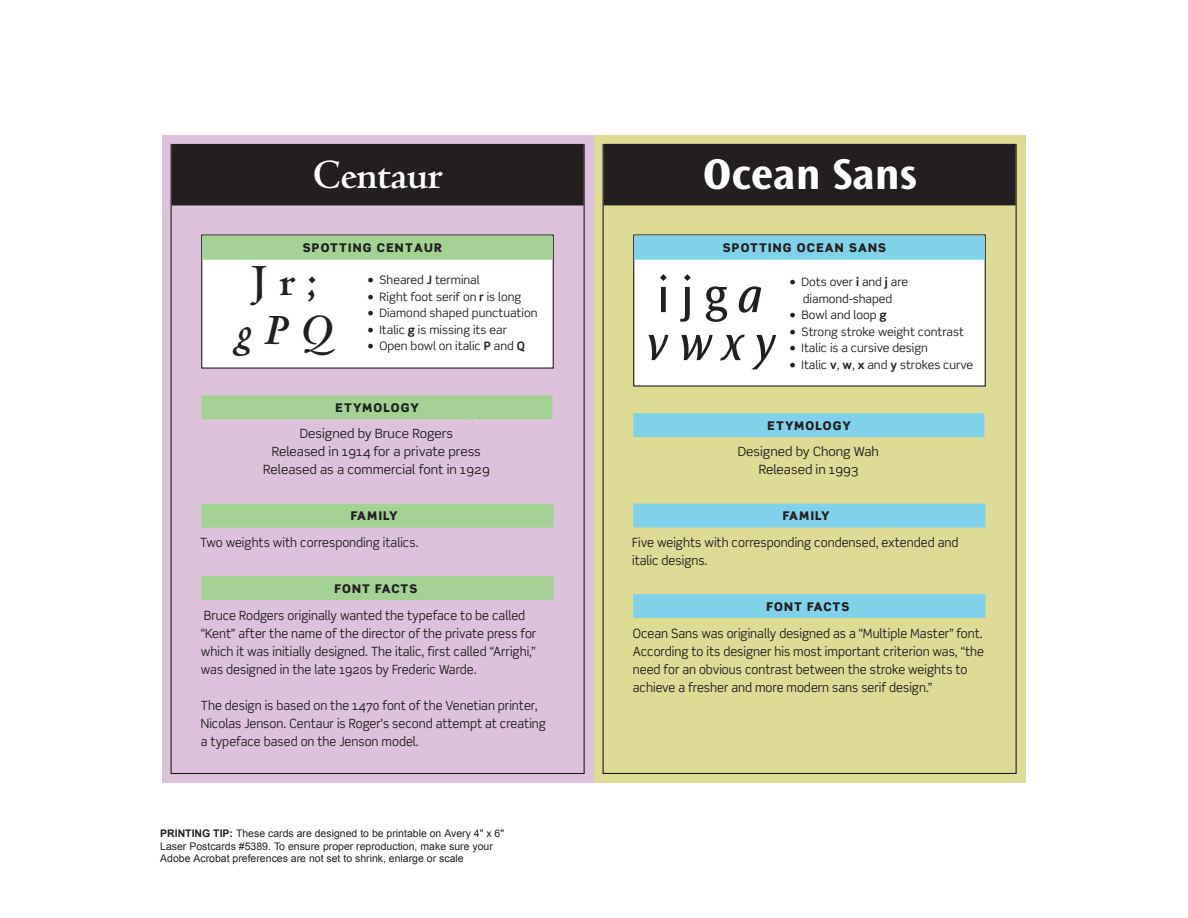
<style>
.page{position:relative;width:1188px;height:918px;background:#fff}
.page>*{position:absolute;margin:0;border:0;box-sizing:border-box;transform-origin:0 0}
.t1{font:italic 51px/48px "Ocean Sans";color:#231f20}
.t2{font:700 46.5px/49.5px "Centaur";color:#231f20;text-align:center}
.t3{font:700 45px "Ocean Sans";color:#fff}
.t4{font:700 43.5px "Centaur";letter-spacing:-.01em;color:#fff}
.t5{font:12.75px/18px "Scene";color:#231f20;scale:.94 1}
.t6{font:12.75px/18px "Scene";color:#231f20;text-align:center}
.t7{font:900 12px "Scene";letter-spacing:.1em;color:#231f20}
.t8{font:900 12px "Scene";letter-spacing:.08em;color:#231f20}
.t9{font:11.7px/16.5px "Scene";color:#231f20;text-align:center}
.t10{font:10.5px/12.6px "Arial";color:#231f20}
.s1{font-style:italic}
.s2{font-size:13.5px}
.s3{font-weight:700}
.s4{font-style:normal}
</style>
<div class="page">
<div style="left:162px;top:135px;width:432px;height:648px;background:#ddc2db"></div>
<div style="left:172px;top:145px;width:412px;height:60px;background:#231f20"></div>
<div style="left:201px;top:504px;width:353px;height:24px;background:#a3d294"></div>
<div style="left:201px;top:576px;width:353px;height:24px;background:#a3d294"></div>
<div style="left:201px;top:395px;width:351px;height:24px;background:#a3d294"></div>
<div style="left:202px;top:235px;width:351px;height:133px;background:#fff"></div>
<div style="left:202px;top:236px;width:351px;height:24px;background:#a3d294"></div>
<div style="left:594px;top:135px;width:432px;height:648px;background:#dddb94"></div>
<div style="left:604px;top:145px;width:412px;height:60px;background:#231f20"></div>
<div style="left:633px;top:504px;width:353px;height:24px;background:#7fd2e7"></div>
<div style="left:633px;top:594px;width:353px;height:24px;background:#7fd2e7"></div>
<div style="left:633px;top:413px;width:351px;height:24px;background:#7fd2e7"></div>
<div style="left:634px;top:235px;width:351px;height:151px;background:#fff"></div>
<div style="left:633px;top:234px;width:353px;height:153px;border:1px solid #231f20"></div>
<div style="left:634px;top:236px;width:351px;height:24px;background:#7fd2e7"></div>
<p class="t4" style="left:313px;top:151px;width:131px">Centaur</p>
<p class="t7" style="left:303px;top:240px;width:141px">SPOTTING CENTAUR</p>
<p class="t2" style="left:237px;top:257px;width:95px">Jr; <span class="s1">gPQ</span></p>
<p class="t9" style="left:367px;top:272px;width:114px"><span class="s2">•</span> Sheared <span class="s3">J</span> terminal</p>
<p class="t9" style="left:367px;top:288px;width:156px"><span class="s2">•</span> Right foot serif on <span class="s3">r</span> is long</p>
<p class="t9" style="left:367px;top:305px;width:172px"><span class="s2">•</span> Diamond shaped punctuation</p>
<p class="t9" style="left:367px;top:321px;width:141px"><span class="s2">•</span> Italic <span class="s3">g</span> is missing its ear</p>
<p class="t9" style="left:367px;top:338px;width:159px"><span class="s2">•</span> Open bowl on italic <span class="s3">P</span> and <span class="s3">Q</span></p>
<p class="t7" style="left:336px;top:400px;width:85px">ETYMOLOGY</p>
<p class="t6" style="left:263px;top:424px;width:228px">Designed by Bruce Rogers<br>Released in 1914 for a private press<br>Released as a commercial font in 1929</p>
<p class="t7" style="left:351px;top:508px;width:49px">FAMILY</p>
<p class="t5" style="left:200px;top:533px;width:234px">Two weights with corresponding italics.</p>
<p class="t8" style="left:335px;top:580px;width:84px">FONT FACTS</p>
<p class="t5" style="left:201px;top:606px;width:358px">Bruce Rodgers originally wanted the typeface to be called “Kent” after the name of the director of the private press for which it was initially designed. The italic, first called “Arrighi,” was designed in the late 1920s by Frederic Warde.</p>
<p class="t5" style="left:201px;top:696px;width:369px">The design is based on the 1470 font of the Venetian printer,<br>Nicolas Jenson. Centaur is Roger’s second attempt at creating a typeface based on the Jenson model.</p>
<p class="t10" style="left:160px;top:827px;width:346px"><span class="s3">PRINTING TIP:</span> These cards are designed to be printable on Avery 4" x 6"<br>Laser Postcards #5389. To ensure proper reproduction, make sure your<br>Adobe Acrobat preferences are not set to shrink, enlarge or scale</p>
<p class="t3" style="left:703px;top:149px;width:215px">Ocean Sans</p>
<p class="t7" style="left:723px;top:240px;width:165px">SPOTTING OCEAN SANS</p>
<p class="t1" style="left:646px;top:272px;width:131px"><span class="s4">ijg</span>a vwxy</p>
<p class="t9" style="left:789px;top:274px;width:120px"><span class="s2">•</span> Dots over <span class="s3">i</span> and <span class="s3">j</span> are diamond-shaped</p>
<p class="t9" style="left:789px;top:307px;width:99px"><span class="s2">•</span> Bowl and loop <span class="s3">g</span></p>
<p class="t9" style="left:789px;top:323px;width:176px"><span class="s2">•</span> Strong stroke weight contrast</p>
<p class="t9" style="left:789px;top:340px;width:140px"><span class="s2">•</span> Italic is a cursive design</p>
<p class="t9" style="left:789px;top:356px;width:185px"><span class="s2">•</span> Italic <span class="s3">v</span>, <span class="s3">w</span>, <span class="s3">x</span> and <span class="s3">y</span> strokes curve</p>
<p class="t7" style="left:768px;top:418px;width:85px">ETYMOLOGY</p>
<p class="t6" style="left:738px;top:442px;width:143px">Designed by Chong Wah<br>Released in 1993</p>
<p class="t7" style="left:783px;top:508px;width:49px">FAMILY</p>
<p class="t5" style="left:632px;top:533px;width:349px">Five weights with corresponding condensed, extended and italic designs.</p>
<p class="t8" style="left:767px;top:598px;width:84px">FONT FACTS</p>
<p class="t5" style="left:633px;top:624px;width:375px">Ocean Sans was originally designed as a “Multiple Master” font.<br>According to its designer his most important criterion was, “the need for an obvious contrast between the stroke weights to achieve a fresher and more modern sans serif design.”</p>
</div>
